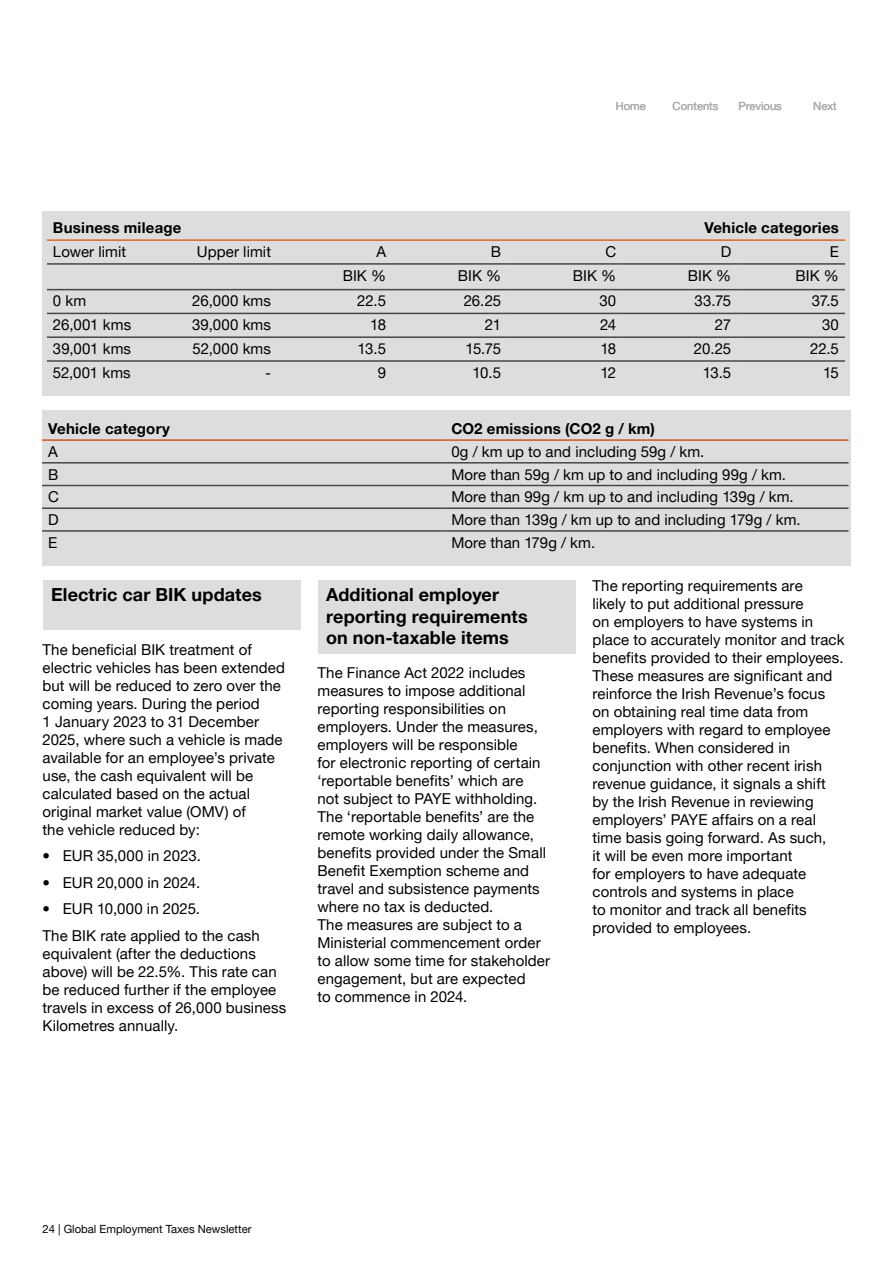
<style>
.page{position:relative;width:893px;height:1263px;background:#fff}
.page>*{position:absolute;margin:0;border:0;box-sizing:border-box;transform-origin:0 0}
.t1{font:700 18px/21.6px "Helvetica Neue LT Pro";letter-spacing:.01em;color:#000}
.t2{font:15px/18px "Helvetica Neue LT Pro";letter-spacing:.005em;color:#000}
.t3{font:700 15px "Helvetica Neue LT Pro";letter-spacing:.015em;color:#000}
.t4{font:11.25px "Helvetica Neue LT Pro";color:#000}
.t5{font:11.25px "Helvetica Neue LT Pro";color:#a7a9ac}
</style>
<div class="page">
<div style="left:43px;top:211px;width:807px;height:184px;background:#dcddde"></div>
<div style="left:42px;top:410px;width:808px;height:156px;background:#dcddde"></div>
<hr style="left:47px;top:239px;width:115px;height:2px;background:#d96727">
<hr style="left:162px;top:239px;width:115px;height:2px;background:#d96727">
<hr style="left:277px;top:239px;width:115px;height:2px;background:#d96727">
<hr style="left:392px;top:239px;width:115px;height:2px;background:#d96727">
<hr style="left:507px;top:239px;width:115px;height:2px;background:#d96727">
<hr style="left:622px;top:239px;width:115px;height:2px;background:#d96727">
<hr style="left:737px;top:239px;width:108px;height:2px;background:#d96727">
<hr style="left:47px;top:263px;width:115px;height:2px;background:#474748">
<hr style="left:162px;top:263px;width:115px;height:2px;background:#474748">
<hr style="left:277px;top:263px;width:115px;height:2px;background:#474748">
<hr style="left:392px;top:263px;width:115px;height:2px;background:#474748">
<hr style="left:507px;top:263px;width:115px;height:2px;background:#474748">
<hr style="left:622px;top:263px;width:115px;height:2px;background:#474748">
<hr style="left:737px;top:263px;width:108px;height:2px;background:#474748">
<hr style="left:47px;top:289px;width:115px;height:1px;background:#474748">
<hr style="left:162px;top:289px;width:115px;height:1px;background:#474748">
<hr style="left:277px;top:289px;width:115px;height:1px;background:#474748">
<hr style="left:392px;top:289px;width:115px;height:1px;background:#474748">
<hr style="left:507px;top:289px;width:115px;height:1px;background:#474748">
<hr style="left:622px;top:289px;width:115px;height:1px;background:#474748">
<hr style="left:737px;top:289px;width:108px;height:1px;background:#474748">
<hr style="left:47px;top:313px;width:115px;height:1px;background:#474748">
<hr style="left:162px;top:313px;width:115px;height:1px;background:#474748">
<hr style="left:277px;top:313px;width:115px;height:1px;background:#474748">
<hr style="left:392px;top:313px;width:115px;height:1px;background:#474748">
<hr style="left:507px;top:313px;width:115px;height:1px;background:#474748">
<hr style="left:622px;top:313px;width:115px;height:1px;background:#474748">
<hr style="left:737px;top:313px;width:108px;height:1px;background:#474748">
<hr style="left:47px;top:336px;width:115px;height:2px;background:#474748">
<hr style="left:162px;top:336px;width:115px;height:2px;background:#474748">
<hr style="left:277px;top:336px;width:115px;height:2px;background:#474748">
<hr style="left:392px;top:336px;width:115px;height:2px;background:#474748">
<hr style="left:507px;top:336px;width:115px;height:2px;background:#474748">
<hr style="left:622px;top:336px;width:115px;height:2px;background:#474748">
<hr style="left:737px;top:336px;width:108px;height:2px;background:#474748">
<hr style="left:47px;top:360px;width:115px;height:2px;background:#474748">
<hr style="left:162px;top:360px;width:115px;height:2px;background:#474748">
<hr style="left:277px;top:360px;width:115px;height:2px;background:#474748">
<hr style="left:392px;top:360px;width:115px;height:2px;background:#474748">
<hr style="left:507px;top:360px;width:115px;height:2px;background:#474748">
<hr style="left:622px;top:360px;width:115px;height:2px;background:#474748">
<hr style="left:737px;top:360px;width:108px;height:2px;background:#474748">
<hr style="left:42px;top:439px;width:403px;height:2px;background:#d05527">
<hr style="left:445px;top:439px;width:403px;height:2px;background:#d05527">
<hr style="left:42px;top:462px;width:403px;height:1px;background:#474748">
<hr style="left:445px;top:462px;width:403px;height:1px;background:#474748">
<hr style="left:42px;top:485px;width:403px;height:1px;background:#474748">
<hr style="left:445px;top:485px;width:403px;height:1px;background:#474748">
<hr style="left:42px;top:507px;width:403px;height:2px;background:#474748">
<hr style="left:445px;top:507px;width:403px;height:2px;background:#474748">
<hr style="left:42px;top:530px;width:403px;height:2px;background:#474748">
<hr style="left:445px;top:530px;width:403px;height:2px;background:#474748">
<div style="left:43px;top:580px;width:257px;height:50px;background:#dcddde"></div>
<div style="left:317px;top:580px;width:258px;height:73px;background:#dcddde"></div>
<p class="t5" style="left:616px;top:100px;width:32px">Home</p>
<p class="t5" style="left:673px;top:100px;width:47px">Contents</p>
<p class="t5" style="left:739px;top:100px;width:45px">Previous</p>
<p class="t5" style="left:813px;top:100px;width:25px">Next</p>
<p class="t3" style="left:53px;top:218px;width:130px">Business mileage</p>
<p class="t3" style="left:704px;top:218px;width:136px">Vehicle categories</p>
<p class="t2" style="left:53px;top:242px;width:75px">Lower limit</p>
<p class="t2" style="left:197px;top:242px;width:76px">Upper limit</p>
<p class="t2" style="left:376px;top:242px;width:11px">A</p>
<p class="t2" style="left:491px;top:242px;width:12px">B</p>
<p class="t2" style="left:605px;top:242px;width:12px">C</p>
<p class="t2" style="left:721px;top:242px;width:12px">D</p>
<p class="t2" style="left:830px;top:242px;width:11px">E</p>
<p class="t2" style="left:343px;top:266px;width:45px">BIK %</p>
<p class="t2" style="left:458px;top:266px;width:45px">BIK %</p>
<p class="t2" style="left:573px;top:266px;width:45px">BIK %</p>
<p class="t2" style="left:688px;top:266px;width:45px">BIK %</p>
<p class="t2" style="left:795px;top:266px;width:45px">BIK %</p>
<p class="t2" style="left:53px;top:292px;width:35px">0 km</p>
<p class="t2" style="left:192px;top:292px;width:80px">26,000 kms</p>
<p class="t2" style="left:357px;top:292px;width:30px">22.5</p>
<p class="t2" style="left:464px;top:292px;width:39px">26.25</p>
<p class="t2" style="left:599px;top:292px;width:18px">30</p>
<p class="t2" style="left:695px;top:292px;width:38px">33.75</p>
<p class="t2" style="left:812px;top:292px;width:29px">37.5</p>
<p class="t2" style="left:53px;top:315px;width:80px">26,001 kms</p>
<p class="t2" style="left:192px;top:315px;width:80px">39,000 kms</p>
<p class="t2" style="left:370px;top:315px;width:17px">18</p>
<p class="t2" style="left:485px;top:315px;width:18px">21</p>
<p class="t2" style="left:600px;top:315px;width:18px">24</p>
<p class="t2" style="left:715px;top:315px;width:18px">27</p>
<p class="t2" style="left:822px;top:315px;width:18px">30</p>
<p class="t2" style="left:53px;top:339px;width:80px">39,001 kms</p>
<p class="t2" style="left:193px;top:339px;width:80px">52,000 kms</p>
<p class="t2" style="left:358px;top:339px;width:30px">13.5</p>
<p class="t2" style="left:465px;top:339px;width:37px">15.75</p>
<p class="t2" style="left:600px;top:339px;width:17px">18</p>
<p class="t2" style="left:694px;top:339px;width:39px">20.25</p>
<p class="t2" style="left:810px;top:339px;width:30px">22.5</p>
<p class="t2" style="left:53px;top:363px;width:79px">52,001 kms</p>
<p class="t2" style="left:265px;top:363px;width:7px">-</p>
<p class="t2" style="left:378px;top:363px;width:10px">9</p>
<p class="t2" style="left:473px;top:363px;width:30px">10.5</p>
<p class="t2" style="left:600px;top:363px;width:17px">12</p>
<p class="t2" style="left:703px;top:363px;width:30px">13.5</p>
<p class="t2" style="left:823px;top:363px;width:17px">15</p>
<p class="t3" style="left:48px;top:419px;width:123px">Vehicle category</p>
<p class="t3" style="left:451px;top:419px;width:205px">CO2 emissions (CO2 g / km)</p>
<p class="t2" style="left:48px;top:442px;width:11px">A</p>
<p class="t2" style="left:451px;top:442px;width:255px">0g / km up to and including 59g / km.</p>
<p class="t2" style="left:48px;top:465px;width:12px">B</p>
<p class="t2" style="left:451px;top:465px;width:336px">More than 59g / km up to and including 99g / km.</p>
<p class="t2" style="left:48px;top:487px;width:12px">C</p>
<p class="t2" style="left:451px;top:487px;width:344px">More than 99g / km up to and including 139g / km.</p>
<p class="t2" style="left:48px;top:510px;width:12px">D</p>
<p class="t2" style="left:451px;top:510px;width:351px">More than 139g / km up to and including 179g / km.</p>
<p class="t2" style="left:48px;top:533px;width:11px">E</p>
<p class="t2" style="left:451px;top:533px;width:145px">More than 179g / km.</p>
<p class="t1" style="left:51px;top:584px;width:212px">Electric car BIK updates</p>
<p class="t1" style="left:326px;top:584px;width:203px">Additional employer reporting requirements on non-taxable items</p>
<p class="t2" style="left:43px;top:640px;width:244px">The beneficial BIK treatment of electric vehicles has been extended but will be reduced to zero over the coming years. During the period<br>1 January 2023 to 31 December<br>2025, where such a vehicle is made available for an employee’s private use, the cash equivalent will be calculated based on the actual original market value (OMV) of<br>the vehicle reduced by:</p>
<p class="t2" style="left:43px;top:847px;width:160px">• EUR 35,000 in 2023.</p>
<p class="t2" style="left:43px;top:873px;width:159px">• EUR 20,000 in 2024.</p>
<p class="t2" style="left:43px;top:895px;width:219px;line-height:26.5px">• EUR 10,000 in 2025.<br>The BIK rate applied to the cash</p>
<p class="t2" style="left:43px;top:944px;width:245px">equivalent (after the deductions above) will be 22.5%. This rate can be reduced further if the employee travels in excess of 26,000 business<br>Kilometres annually.</p>
<p class="t2" style="left:317px;top:663px;width:234px">The Finance Act 2022 includes measures to impose additional reporting responsibilities on employers. Under the measures, employers will be responsible<br>for electronic reporting of certain ‘reportable benefits’ which are<br>not subject to PAYE withholding.<br>The ‘reportable benefits’ are the remote working daily allowance, benefits provided under the Small<br>Benefit Exemption scheme and travel and subsistence payments where no tax is deducted.<br>The measures are subject to a<br>Ministerial commencement order to allow some time for stakeholder engagement, but are expected<br>to commence in 2024.</p>
<p class="t2" style="left:592px;top:576px;width:253px">The reporting requirements are<br>likely to put additional pressure<br>on employers to have systems in place to accurately monitor and track benefits provided to their employees.<br>These measures are significant and reinforce the Irish Revenue’s focus on obtaining real time data from employers with regard to employee benefits. When considered in conjunction with other recent irish revenue guidance, it signals a shift by the Irish Revenue in reviewing employers’ PAYE affairs on a real time basis going forward. As such,<br>it will be even more important<br>for employers to have adequate controls and systems in place<br>to monitor and track all benefits provided to employees.</p>
<p class="t4" style="left:43px;top:1222px;width:210px">24 | Global Employment Taxes Newsletter</p>
</div>
